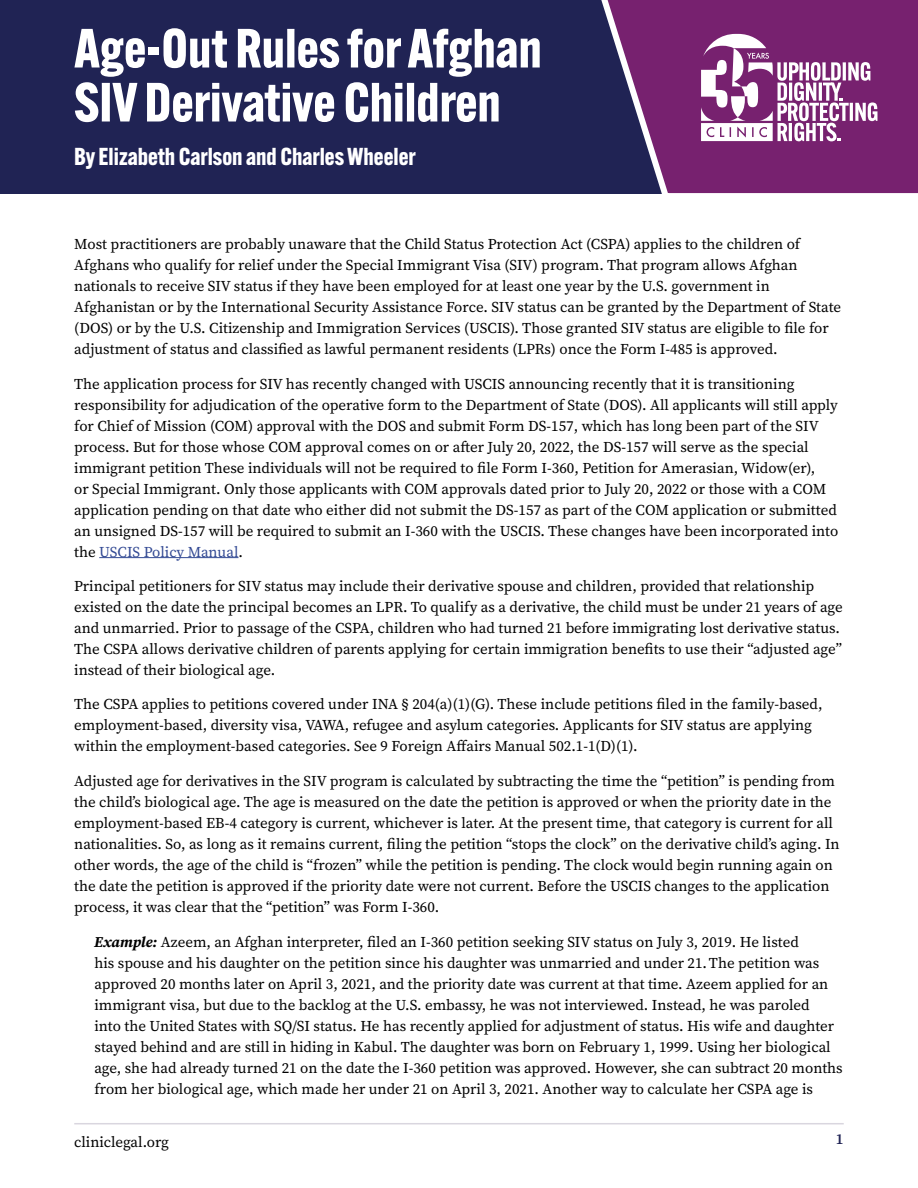
<style>
.page{position:relative;width:918px;height:1188px;background:#fff}
.page>*{position:absolute;margin:0;border:0;box-sizing:border-box;transform-origin:0 0}
.t1{font:700 54px/54px "Alternate Gothic ATF";color:#fff}
.t2{font:700 24px "Alternate Gothic ATF";color:#fff}
.t3{font:15px/21px "Source Serif 4";color:#000}
.t4{font:600 15px "Source Serif 4";color:#202354}
.s1{color:#324993}
.s2{font-weight:700;font-style:italic}
</style>
<div class="page">
<hr style="left:74px;top:1123px;width:770px;height:1px;background:#d9d6df">
<div style="left:0;top:0;width:918px;height:193px;background:#202354"></div>
<svg style="left:591px;top:0;width:327px;height:194px"></svg>
<hr style="left:99px;top:557px;width:139px;height:1px;background:#324993">
<svg style="left:701px;top:34px;width:176px;height:107px;background:#a872a3"></svg>
<h1 class="t1" style="left:74px;top:21px;width:469px">Age-Out Rules for Afghan<br>SIV Derivative Children</h1>
<h2 class="t2" style="left:74px;top:141px;width:343px">By Elizabeth Carlson and Charles Wheeler</h2>
<p class="t3" style="left:74px;top:233px;width:769px">Most practitioners are probably unaware that the Child Status Protection Act (CSPA) applies to the children of Afghans who qualify for relief under the Special Immigrant Visa (SIV) program. That program allows Afghan nationals to receive SIV status if they have been employed for at least one year by the U.S. government in Afghanistan or by the International Security Assistance Force. SIV status can be granted by the Department of State (DOS) or by the U.S. Citizenship and Immigration Services (USCIS). Those granted SIV status are eligible to file for adjustment of status and classified as lawful permanent residents (LPRs) once the Form I-485 is approved.</p>
<p class="t3" style="left:74px;top:373px;width:766px">The application process for SIV has recently changed with USCIS announcing recently that it is transitioning responsibility for adjudication of the operative form to the Department of State (DOS). All applicants will still apply for Chief of Mission (COM) approval with the DOS and submit Form DS-157, which has long been part of the SIV process. But for those whose COM approval comes on or after July 20, 2022, the DS-157 will serve as the special immigrant petition These individuals will not be required to file Form I-360, Petition for Amerasian, Widow(er),<br>or Special Immigrant. Only those applicants with COM approvals dated prior to July 20, 2022 or those with a COM application pending on that date who either did not submit the DS-157 as part of the COM application or submitted an unsigned DS-157 will be required to submit an I-360 with the USCIS. These changes have been incorporated into the <span class="s1">USCIS Policy Manual</span>.</p>
<p class="t3" style="left:74px;top:575px;width:770px">Principal petitioners for SIV status may include their derivative spouse and children, provided that relationship existed on the date the principal becomes an LPR. To qualify as a derivative, the child must be under 21 years of age and unmarried. Prior to passage of the CSPA, children who had turned 21 before immigrating lost derivative status.<br>The CSPA allows derivative children of parents applying for certain immigration benefits to use their “adjusted age” instead of their biological age.</p>
<p class="t3" style="left:74px;top:694px;width:750px">The CSPA applies to petitions covered under INA § 204(a)(1)(G). These include petitions filed in the family-based, employment-based, diversity visa, VAWA, refugee and asylum categories. Applicants for SIV status are applying within the employment-based categories. See 9 Foreign Affairs Manual 502.1-1(D)(1).</p>
<p class="t3" style="left:74px;top:770px;width:767px">Adjusted age for derivatives in the SIV program is calculated by subtracting the time the “petition” is pending from the child’s biological age. The age is measured on the date the petition is approved or when the priority date in the employment-based EB-4 category is current, whichever is later. At the present time, that category is current for all nationalities. So, as long as it remains current, filing the petition “stops the clock” on the derivative child’s aging. In other words, the age of the child is “frozen” while the petition is pending. The clock would begin running again on the date the petition is approved if the priority date were not current. Before the USCIS changes to the application process, it was clear that the “petition” was Form I-360.</p>
<p class="t3" style="left:94px;top:931px;width:750px"><span class="s2">Example:</span> Azeem, an Afghan interpreter, filed an I-360 petition seeking SIV status on July 3, 2019. He listed<br>his spouse and his daughter on the petition since his daughter was unmarried and under 21. The petition was approved 20 months later on April 3, 2021, and the priority date was current at that time. Azeem applied for an immigrant visa, but due to the backlog at the U.S. embassy, he was not interviewed. Instead, he was paroled<br>into the United States with SQ/SI status. He has recently applied for adjustment of status. His wife and daughter stayed behind and are still in hiding in Kabul. The daughter was born on February 1, 1999. Using her biological age, she had already turned 21 on the date the I-360 petition was approved. However, she can subtract 20 months from her biological age, which made her under 21 on April 3, 2021. Another way to calculate her CSPA age is</p>
<p class="t3" style="left:74px;top:1131px;width:96px">cliniclegal.org</p>
<p class="t4" style="left:836px;top:1129px;width:9px">1</p>
</div>
